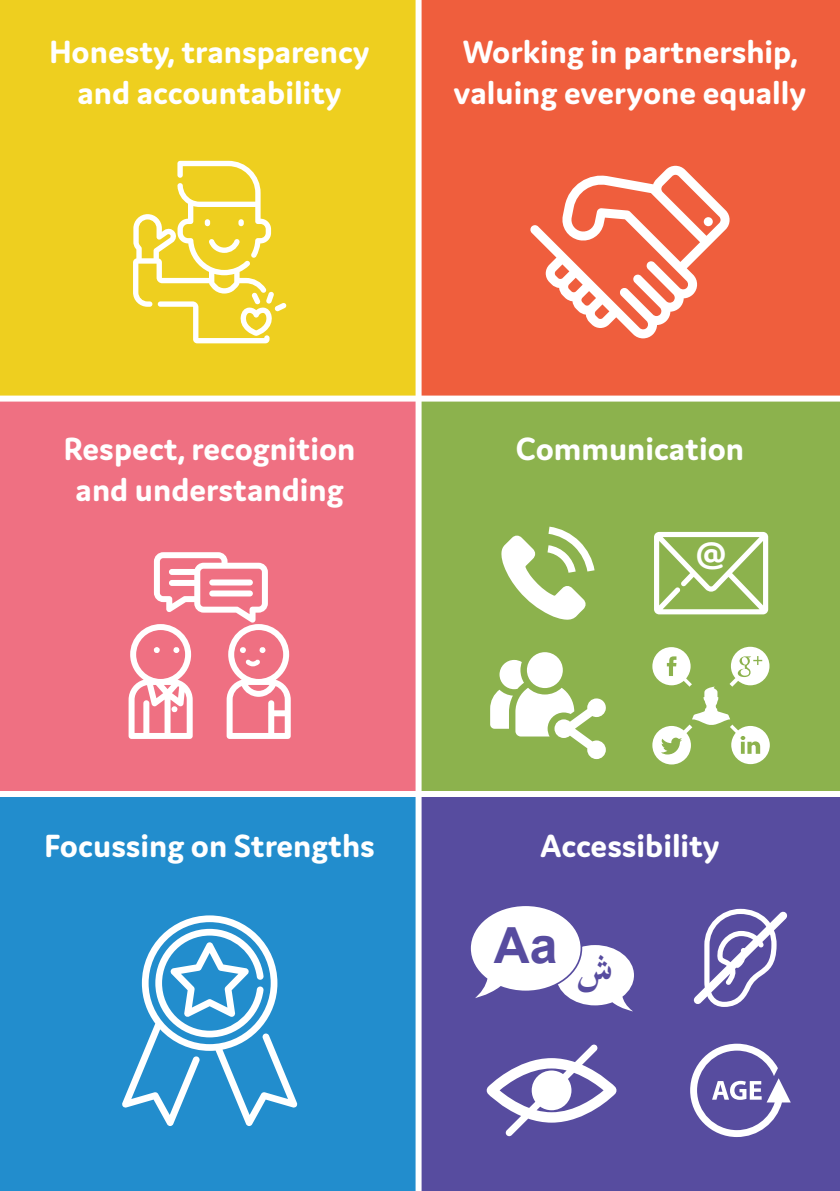
<style>
.page{position:relative;width:840px;height:1191px;background:#fff}
.page>*{position:absolute;margin:0;border:0;box-sizing:border-box;transform-origin:0 0}
.t1{font:700 49.8px "Arial";color:#574c9f}
.t2{font:700 49.8px "Al Bayan";color:#574c9f}
.t3{font:600 40.6px "Domus";color:#fff}
.t4{font:700 34.2px "Domus";color:#fff}
</style>
<div class="page">
<div style="left:0;top:0;width:419px;height:397px;background:#eecf1f"></div>
<div style="left:0;top:397px;width:419px;height:397px;background:#ef7082"></div>
<div style="left:0;top:794px;width:419px;height:397px;background:#228dcd"></div>
<div style="left:420px;top:0;width:419px;height:397px;background:#ef5e3d"></div>
<div style="left:420px;top:397px;width:419px;height:397px;background:#8cb24d"></div>
<div style="left:420px;top:794px;width:419px;height:397px;background:#574c9f"></div>
<svg style="left:530px;top:166px;width:200px;height:172px"></svg>
<div style="left:703px;top:217px;width:9px;height:9px;background:#fff;border-radius:50%"></div>
<svg style="left:128px;top:552px;width:162px;height:187px"></svg>
<svg style="left:133px;top:161px;width:153px;height:182px"></svg>
<div style="left:415px;top:0;width:6px;height:1191px;background:#fff"></div>
<div style="left:0;top:395px;width:839px;height:6px;background:#fff"></div>
<div style="left:0;top:791px;width:839px;height:6px;background:#fff"></div>
<svg style="left:122px;top:915px;width:175px;height:211px"></svg>
<svg style="left:470px;top:906px;width:163px;height:105px"></svg>
<svg style="left:690px;top:1043px;width:100px;height:94px"></svg>
<svg style="left:486px;top:1044px;width:130px;height:92px"></svg>
<svg style="left:693px;top:908px;width:94px;height:99px"></svg>
<svg style="left:501px;top:526px;width:93px;height:94px"></svg>
<svg style="left:652px;top:647px;width:117px;height:117px"></svg>
<div style="left:526px;top:652px;width:36px;height:36px;background:#fff;border-radius:50%"></div>
<svg style="left:490px;top:660px;width:116px;height:99px"></svg>
<svg style="left:654px;top:532px;width:113px;height:82px"></svg>
<p class="t4" style="left:49px;top:33px;width:322px">Honesty, transparency</p>
<p class="t4" style="left:77px;top:74px;width:266px">and accountability</p>
<p class="t4" style="left:462px;top:33px;width:337px">Working in partnership,</p>
<p class="t4" style="left:453px;top:74px;width:354px">valuing everyone equally</p>
<p class="t4" style="left:64px;top:430px;width:293px">Respect, recognition</p>
<p class="t4" style="left:76px;top:471px;width:269px">and understanding</p>
<p class="t4" style="left:515px;top:430px;width:230px">Communication</p>
<p class="t3" style="left:694px;top:530px;width:33px">@</p>
<p class="t4" style="left:44px;top:826px;width:332px">Focussing on Strengths</p>
<p class="t4" style="left:539px;top:826px;width:181px">Accessibility</p>
<p class="t1" style="left:493px;top:917px;width:65px">Aa</p>
<p class="t2" style="left:577px;top:933px;width:36px">ش</p>
</div>
